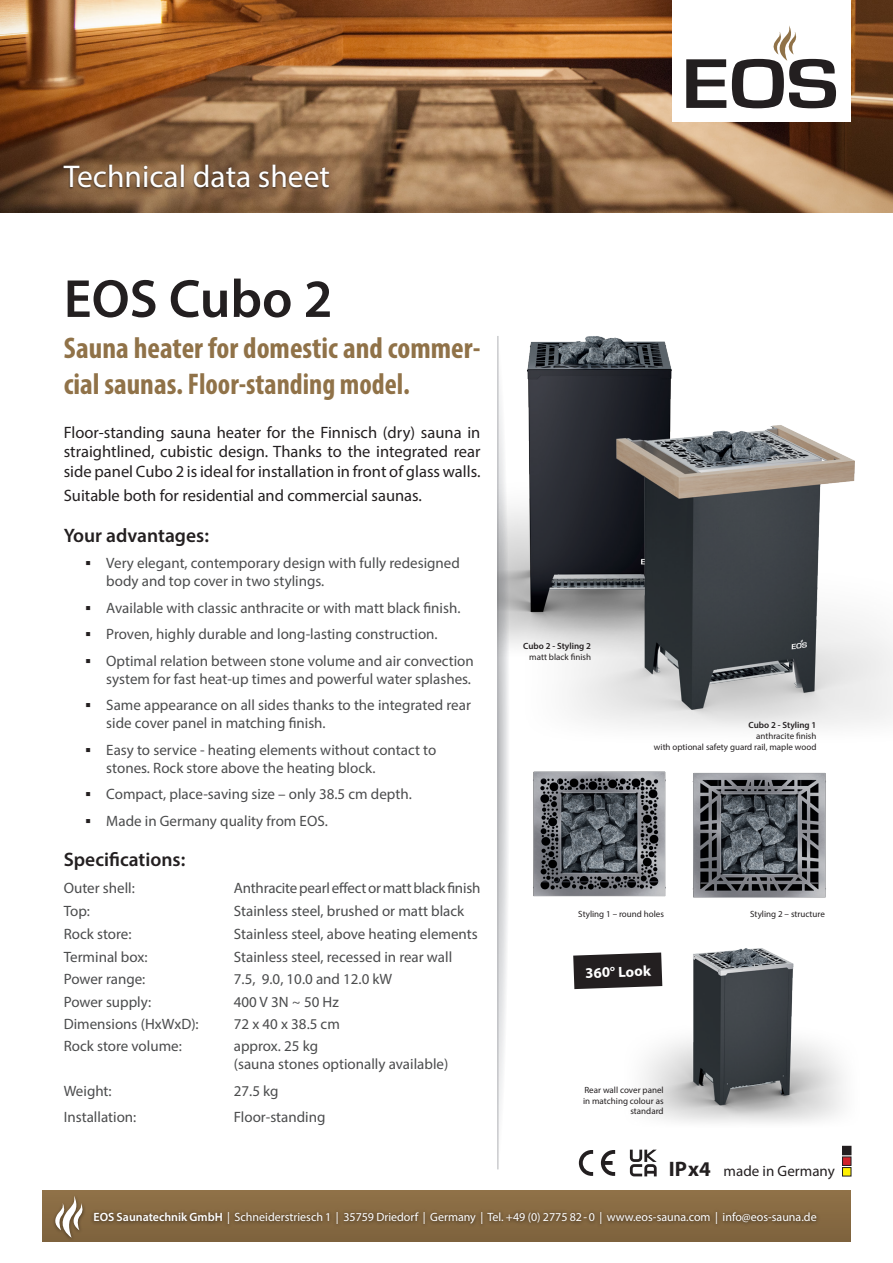
<style>
.page{position:relative;width:893px;height:1263px;background:#fff}
.page>*{position:absolute;margin:0;border:0;box-sizing:border-box;transform-origin:0 0}
.t1{font:600 54px "Myriad Pro";color:#231f20}
.t2{font:31.5px "Myriad Pro";color:#fff}
.t3{font:700 condensed 30px/36px "Myriad Pro";color:#907248}
.t4{font:700 21px "Myriad Pro";color:#231f20}
.Fließtest{font:600 19.5px "Myriad Pro";color:#231f20}
.Fließtest-2{font:16.5px/19.8px "Myriad Pro";color:#231f20;text-align:justify}
.t5{font:15px/18px "Myriad Pro";color:#4b4c4d}
.t6{font:15px "Myriad Pro";color:#231f20}
.t7{font:700 14.85px "Myriad Pro";color:#fff}
.t8{font:12px "Myriad Pro";color:#fff}
.Bullet_Text{font:9px/10.8px "Myriad Pro";color:#231f20;text-align:right}
.Bullet_Text-2{font:600 9px "Myriad Pro";color:#231f20}
.s1{font-stretch:condensed}
.s2{font-weight:600}
</style>
<div class="page">
<img style="left:0;top:0;width:893px;height:213px">
<div style="left:43px;top:1191px;width:807px;height:51px;background:#8a6d44"></div>
<div style="left:90px;top:1208px;width:731px;height:20px;background:#231f20;opacity:.75"></div>
<div style="left:52px;top:1194px;width:34px;height:48px;background:#7e633d"></div>
<svg style="left:53px;top:1195px;width:31px;height:43px"></svg>
<div style="left:672px;top:0;width:178px;height:121px;background:#fff"></div>
<svg style="left:686px;top:59px;width:40px;height:49px"></svg>
<svg style="left:732px;top:26px;width:104px;height:82px"></svg>
<svg style="left:498px;top:658px;width:10px;height:511px"></svg>
<hr style="left:497px;top:336px;width:1px;height:833px;background:#b2b3b7">
<img style="left:533px;top:771px;width:133px;height:126px">
<img style="left:692px;top:772px;width:134px;height:126px">
<img style="left:497px;top:336px;width:175px;height:322px">
<img style="left:517px;top:408px;width:376px;height:320px">
<img style="left:642px;top:948px;width:202px;height:175px">
<svg style="left:573px;top:952px;width:89px;height:37px;background:#3a3637"></svg>
<svg style="left:579px;top:1150px;width:14px;height:26px"></svg>
<svg style="left:601px;top:1150px;width:14px;height:26px"></svg>
<svg style="left:630px;top:1149px;width:27px;height:27px"></svg>
<div style="left:842px;top:1146px;width:9px;height:9px;background:#231f20"></div>
<div style="left:842px;top:1157px;width:9px;height:8px;background:#d1232a"></div>
<div style="left:842px;top:1157px;width:9px;height:8px;border:1px solid #231f20"></div>
<div style="left:842px;top:1167px;width:9px;height:9px;background:#fff101"></div>
<div style="left:842px;top:1167px;width:9px;height:9px;border:1px solid #231f20"></div>
<div style="left:62px;top:164px;width:269px;height:26px;background:#231f20;opacity:.75"></div>
<p class="t2" style="left:64px;top:157px;width:268px">Technical data sheet</p>
<p class="t1" style="left:64px;top:264px;width:270px">EOS Cubo 2</p>
<p class="t3" style="left:64px;top:330px;width:418px">Sauna heater for domestic and commer&shy;cial saunas. Floor-standing model.</p>
<p class="Fließtest-2" style="left:64px;top:422px;width:418px">Floor-standing sauna heater for the Finnisch (dry) sauna in straightlined, cubistic design. Thanks to the integrated rear side panel Cubo 2 is ideal for installation in front of glass walls.</p>
<p class="Fließtest-2" style="left:64px;top:486px;width:360px">Suitable both for residential and commercial saunas.</p>
<p class="Fließtest" style="left:64px;top:523px;width:147px">Your advantages:</p>
<p class="t5" style="left:106px;top:554px;width:355px">Very elegant, contemporary design with fully redesigned body and top cover in two stylings.</p>
<p class="t5" style="left:106px;top:598px;width:356px">Available with classic anthracite or with matt black finish.</p>
<p class="t5" style="left:106px;top:625px;width:333px">Proven, highly durable and long-lasting construction.</p>
<p class="t5" style="left:106px;top:651px;width:369px">Optimal relation between stone volume and air convection system for fast heat-up times and powerful water splashes.</p>
<p class="t5" style="left:106px;top:696px;width:366px">Same appearance on all sides thanks to the integrated rear side cover panel in matching finish.</p>
<p class="t5" style="left:106px;top:740px;width:331px">Easy to service - heating elements without contact to stones. Rock store above the heating block.</p>
<p class="t5" style="left:106px;top:785px;width:307px">Compact, place-saving size – only 38.5 cm depth.</p>
<p class="t5" style="left:106px;top:811px;width:223px">Made in Germany quality from EOS.</p>
<p class="Fließtest" style="left:64px;top:847px;width:123px">Specifications:</p>
<p class="t5" style="left:64px;top:878px;width:73px">Outer shell:</p>
<p class="t5" style="left:234px;top:878px;width:248px">Anthracite pearl effect or matt black finish</p>
<p class="t5" style="left:64px;top:902px;width:28px">Top:</p>
<p class="t5" style="left:234px;top:902px;width:232px">Stainless steel, brushed or matt black</p>
<p class="t5" style="left:64px;top:924px;width:69px">Rock store:</p>
<p class="t5" style="left:234px;top:924px;width:245px">Stainless steel, above heating elements</p>
<p class="t5" style="left:64px;top:948px;width:85px">Terminal box:</p>
<p class="t5" style="left:234px;top:948px;width:220px">Stainless steel, recessed in rear wall</p>
<p class="t5" style="left:64px;top:970px;width:83px">Power range:</p>
<p class="t5" style="left:234px;top:970px;width:160px">7.5, 9.0, 10.0 and 12.0 kW</p>
<p class="t5" style="left:64px;top:992px;width:89px">Power supply:</p>
<p class="t5" style="left:234px;top:992px;width:107px">400 V 3N <span class="s1">~</span> 50 Hz</p>
<p class="t5" style="left:64px;top:1014px;width:136px">Dimensions (HxWxD):</p>
<p class="t5" style="left:234px;top:1014px;width:107px">72 x 40 x 38.5 cm</p>
<p class="t5" style="left:64px;top:1037px;width:120px">Rock store volume:</p>
<p class="t5" style="left:234px;top:1037px;width:86px">approx. 25 kg</p>
<p class="t5" style="left:234px;top:1055px;width:216px">(sauna stones optionally available)</p>
<p class="t5" style="left:64px;top:1081px;width:49px">Weight:</p>
<p class="t5" style="left:234px;top:1081px;width:46px">27.5 kg</p>
<p class="t5" style="left:64px;top:1108px;width:74px">Installation:</p>
<p class="t5" style="left:234px;top:1108px;width:93px">Floor-standing</p>
<p class="Bullet_Text-2" style="left:523px;top:640px;width:69px">Cubo 2 - Styling 2</p>
<p class="Bullet_Text" style="left:529px;top:651px;width:63px">matt black finish</p>
<p class="Bullet_Text-2" style="left:749px;top:719px;width:69px">Cubo 2 - Styling 1</p>
<p class="Bullet_Text" style="left:756px;top:730px;width:62px">anthracite finish</p>
<p class="Bullet_Text" style="left:654px;top:741px;width:164px">with optional safety guard rail, maple wood</p>
<p class="Bullet_Text" style="left:578px;top:908px;width:87px">Styling 1 – round holes</p>
<p class="Bullet_Text" style="left:750px;top:908px;width:76px">Styling 2 – structure</p>
<p class="t7" style="left:585px;top:963px;width:67px;rotate:-2deg">360° Look</p>
<p class="Bullet_Text" style="left:583px;top:1084px;width:82px">Rear wall cover panel in matching colour as standard</p>
<p class="t4" style="left:669px;top:1155px;width:44px">IP x4</p>
<p class="t6" style="left:724px;top:1162px;width:113px">made in Germany</p>
<p class="t8" style="left:94px;top:1210px;width:725px"><span class="s2">EOS Saunatechnik GmbH</span> | Schneiderstriesch 1 | 35759 Driedorf | Germany | Tel. +49 (0) 2775 82 - 0 | www.eos-sauna.com | info@eos-sauna.de</p>
</div>
